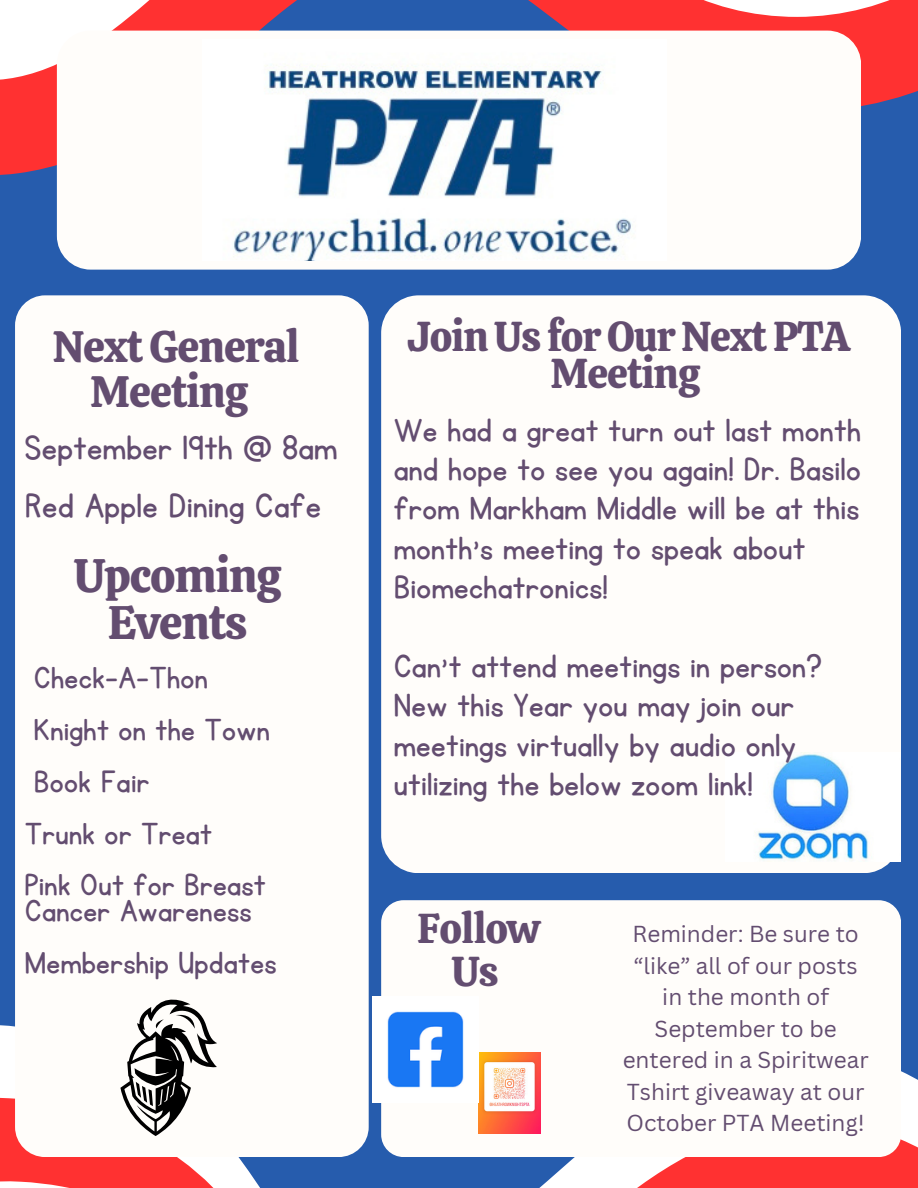
<style>
.page{position:relative;width:918px;height:1188px;background:#265cad}
.page>*{position:absolute;margin:0;border:0;box-sizing:border-box;transform-origin:0 0}
.t1{font:46.8px/47.8px "Calistoga";letter-spacing:-.025em;color:#634d70;text-align:center}
.t2{font:43.8px/44.8px "Calistoga";letter-spacing:-.025em;color:#634d70;text-align:center}
.t3{font:41.55px/43.3px "Calistoga";letter-spacing:-.025em;color:#634d70;text-align:center}
.t4{font:39.3px "KG Primary Penmanship";letter-spacing:.01em;color:#634d70}
.t5{font:37.5px/39.3px "KG Primary Penmanship";letter-spacing:.01em;color:#634d70}
.t6{font:35.4px/25.8px "KG Primary Penmanship";letter-spacing:.01em;color:#634d70}
.t7{font:22.5px/31.5px "Canva Sans";color:#634d70;text-align:center}
</style>
<div class="page">
<svg style="left:0;top:0;width:918px;height:176px;fill:#ff3435"></svg>
<div style="left:57px;top:31px;width:804px;height:239px;background:#fffdfa;border-radius:34px"></div>
<div style="left:381px;top:295px;width:520px;height:578px;background:#fffdfa;border-radius:38px"></div>
<svg style="left:0;top:1098px;width:918px;height:83px"></svg>
<svg style="left:0;top:1181px;width:918px;height:7px"></svg>
<div style="left:15px;top:295px;width:354px;height:862px;background:#fffdfa;border-radius:30px"></div>
<div style="left:381px;top:900px;width:520px;height:257px;background:#fffdfa;border-radius:22px"></div>
<img style="left:479px;top:1053px;width:62px;height:81px">
<svg style="left:120px;top:999px;width:97px;height:137px"></svg>
<img style="left:373px;top:997px;width:91px;height:105px">
<img style="left:758px;top:754px;width:143px;height:108px">
<img style="left:232px;top:66px;width:400px;height:194px">
<p class="t2" style="left:53px;top:324px;width:249px">Next General<br>Meeting</p>
<p class="t4" style="left:25px;top:429px;width:314px">September 19th @ 8am</p>
<p class="t4" style="left:25px;top:487px;width:298px">Red Apple Dining Cafe</p>
<p class="t1" style="left:74px;top:551px;width:209px">Upcoming<br>Events</p>
<p class="t6" style="left:34px;top:666px;width:175px">Check-A-Thon</p>
<p class="t6" style="left:34px;top:718px;width:237px">Knight on the Town</p>
<p class="t6" style="left:34px;top:770px;width:117px">Book Fair</p>
<p class="t6" style="left:25px;top:822px;width:189px">Trunk or Treat</p>
<p class="t6" style="left:25px;top:873px;width:243px">Pink Out for Breast<br>Cancer Awareness</p>
<p class="t6" style="left:25px;top:951px;width:253px">Membership Updates</p>
<p class="t3" style="left:407px;top:318px;width:444px;line-height:37px">Join Us for Our Next PTA<br>Meeting</p>
<p class="t5" style="left:394px;top:411px;width:469px">We had a great turn out last month and hope to see you again! Dr. Basilo from Markham Middle will be at this month’s meeting to speak about<br>Biomechatronics!</p>
<p class="t5" style="left:394px;top:647px;width:430px">Can’t attend meetings in person?<br>New this Year you may join our meetings virtually by audio only utilizing the below zoom link!</p>
<p class="t3" style="left:417px;top:907px;width:125px">Follow<br>Us</p>
<p class="t7" style="left:623px;top:918px;width:248px">Reminder: Be sure to “like” all of our posts in the month of<br>September to be entered in a Spiritwear<br>Tshirt giveaway at our<br>October PTA Meeting!</p>
</div>
